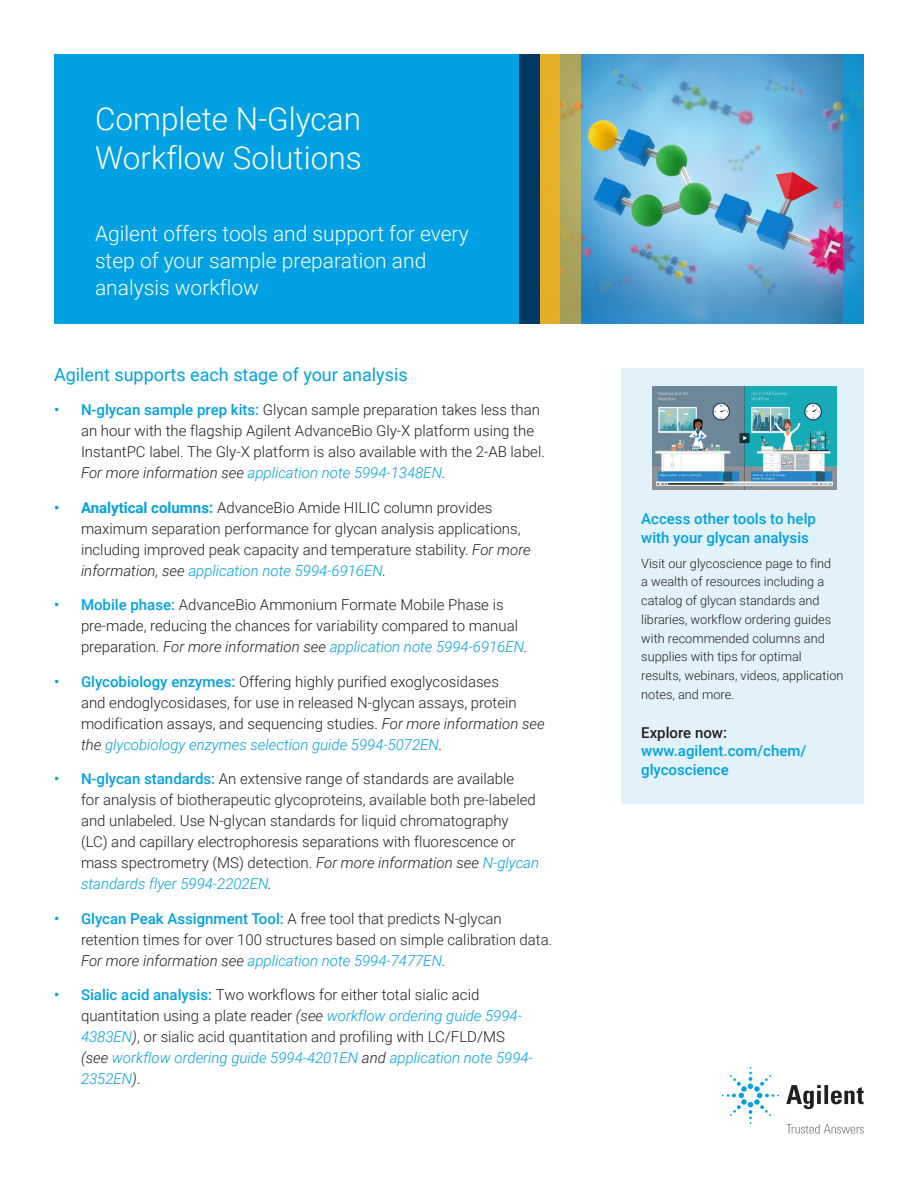
<style>
.page{position:relative;width:918px;height:1188px;background:#fff}
.page>*{position:absolute;margin:0;border:0;box-sizing:border-box;transform-origin:0 0}
.FLYER_front_photo_head_white{font:300 31.5px/39px "Roboto";color:#fff}
.FLYER_front_photo_subhead_white{font:300 21px/27px "Roboto";color:#fff}
.FLYER_front_intro_text_blue{font:18px "Roboto";color:#00a1e3}
.t1{font:300 15px/21px "Roboto";color:#231f20}
.FLYER_Promo_Box_subhead_blue{font:500 15px/18.8px "Roboto";color:#00a1e3}
.FLYER_Promo_Box_CTA{font:500 15px/18.8px "Roboto";color:#00a1e3}
.FLYER_Promo_Box_text_black{font:300 12.75px/18.8px "Roboto";color:#231f20}
.s1{font-weight:500;color:#00a1e3}
.s2{font-style:italic}
.s3{font-style:italic;color:#00a1e3}
.s4{font-weight:700;color:#00a1e3}
.s5{color:#231f20}
</style>
<div class="page">
<div style="left:54px;top:54px;width:466px;height:270px;background:#00a1e3"></div>
<img style="left:580px;top:54px;width:264px;height:270px">
<svg style="left:844px;top:54px;width:20px;height:270px;background:#1c96d0"></svg>
<div style="left:520px;top:54px;width:20px;height:270px;background:#003a63"></div>
<div style="left:540px;top:54px;width:20px;height:270px;background:#e6af27"></div>
<svg style="left:560px;top:54px;width:20px;height:270px;background:#aea65c"></svg>
<div style="left:621px;top:368px;width:243px;height:435px;background:#e1f2fb"></div>
<img style="left:652px;top:386px;width:185px;height:104px">
<svg style="left:786px;top:1085px;width:78px;height:24px"></svg>
<svg style="left:722px;top:1067px;width:57px;height:57px"></svg>
<svg style="left:786px;top:1124px;width:78px;height:10px"></svg>
<p class="FLYER_front_photo_head_white" style="left:95px;top:99px;width:268px">Complete N-Glycan<br>Workflow Solutions</p>
<p class="FLYER_front_photo_subhead_white" style="left:95px;top:220px;width:375px">Agilent offers tools and support for every step of your sample preparation and analysis workflow</p>
<p class="FLYER_front_intro_text_blue" style="left:54px;top:362px;width:355px">Agilent supports each stage of your analysis</p>
<p class="t1" style="left:81px;top:399px;width:466px;text-indent:-27px"><span class="s1">• N-glycan sample prep kits:</span> Glycan sample preparation takes less than an hour with the flagship Agilent AdvanceBio Gly-X platform using the InstantPC label. The Gly-X platform is also available with the 2-AB label.<br><span class="s2">For more information see</span> <span class="s3">application note 5994-1348EN</span><span class="s2">.</span></p>
<p class="t1" style="left:81px;top:496px;width:451px;text-indent:-27px"><span class="s4">• Analytical columns:</span> AdvanceBio Amide HILIC column provides maximum separation performance for glycan analysis applications, including improved peak capacity and temperature stability. <span class="s2">For more information, see</span> <span class="s3">application note 5994-6916EN</span><span class="s2">.</span></p>
<p class="t1" style="left:81px;top:594px;width:448px;text-indent:-27px"><span class="s1">• Mobile phase:</span> AdvanceBio Ammonium Formate Mobile Phase is pre-made, reducing the chances for variability compared to manual preparation. <span class="s2">For more information see</span> <span class="s3">application note 5994-6916EN</span><span class="s2">.</span></p>
<p class="t1" style="left:81px;top:670px;width:465px;text-indent:-27px"><span class="s1">• Glycobiology enzymes:</span> Offering highly purified exoglycosidases<br>and endoglycosidases, for use in released N-glycan assays, protein modification assays, and sequencing studies. <span class="s2">For more information see the</span> <span class="s3">glycobiology enzymes selection guide 5994-5072EN</span><span class="s2">.</span></p>
<p class="t1" style="left:81px;top:768px;width:460px;text-indent:-27px"><span class="s1">• N-glycan standards:</span> An extensive range of standards are available<br>for analysis of biotherapeutic glycoproteins, available both pre-labeled and unlabeled. Use N-glycan standards for liquid chromatography<br>(LC) and capillary electrophoresis separations with fluorescence or mass spectrometry (MS) detection. <span class="s2">For more information see</span> <span class="s3">N-glycan standards flyer 5994-2202EN</span><span class="s2">.</span></p>
<p class="t1" style="left:81px;top:907px;width:473px;text-indent:-27px"><span class="s1">• Glycan Peak Assignment Tool:</span> A free tool that predicts N-glycan retention times for over 100 structures based on simple calibration data.<br><span class="s2">For more information see</span> <span class="s3">application note 5994-7477EN</span><span class="s2">.</span></p>
<p class="t1" style="left:81px;top:984px;width:453px;text-indent:-27px"><span class="s1">• Sialic acid analysis:</span> Two workflows for either total sialic acid quantitation using a plate reader <span class="s2">(see</span> <span class="s3">workflow ordering guide 5994- 4383EN</span><span class="s2">)</span>, or sialic acid quantitation and profiling with LC/FLD/MS <span class="s2">(see</span> <span class="s3">workflow ordering guide 5994-4201EN</span> <span class="s2">and</span> <span class="s3">application note 5994- 2352EN</span><span class="s2">)</span>.</p>
<p class="FLYER_Promo_Box_subhead_blue" style="left:641px;top:509px;width:176px">Access other tools to help with your glycan analysis</p>
<p class="FLYER_Promo_Box_text_black" style="left:641px;top:553px;width:204px">Visit our glycoscience page to find<br>a wealth of resources including a catalog of glycan standards and libraries, workflow ordering guides with recommended columns and supplies with tips for optimal results, webinars, videos, application notes, and more.</p>
<p class="FLYER_Promo_Box_CTA" style="left:641px;top:722px;width:167px"><span class="s5">Explore now: </span>www.agilent.com/chem/ glycoscience</p>
</div>
